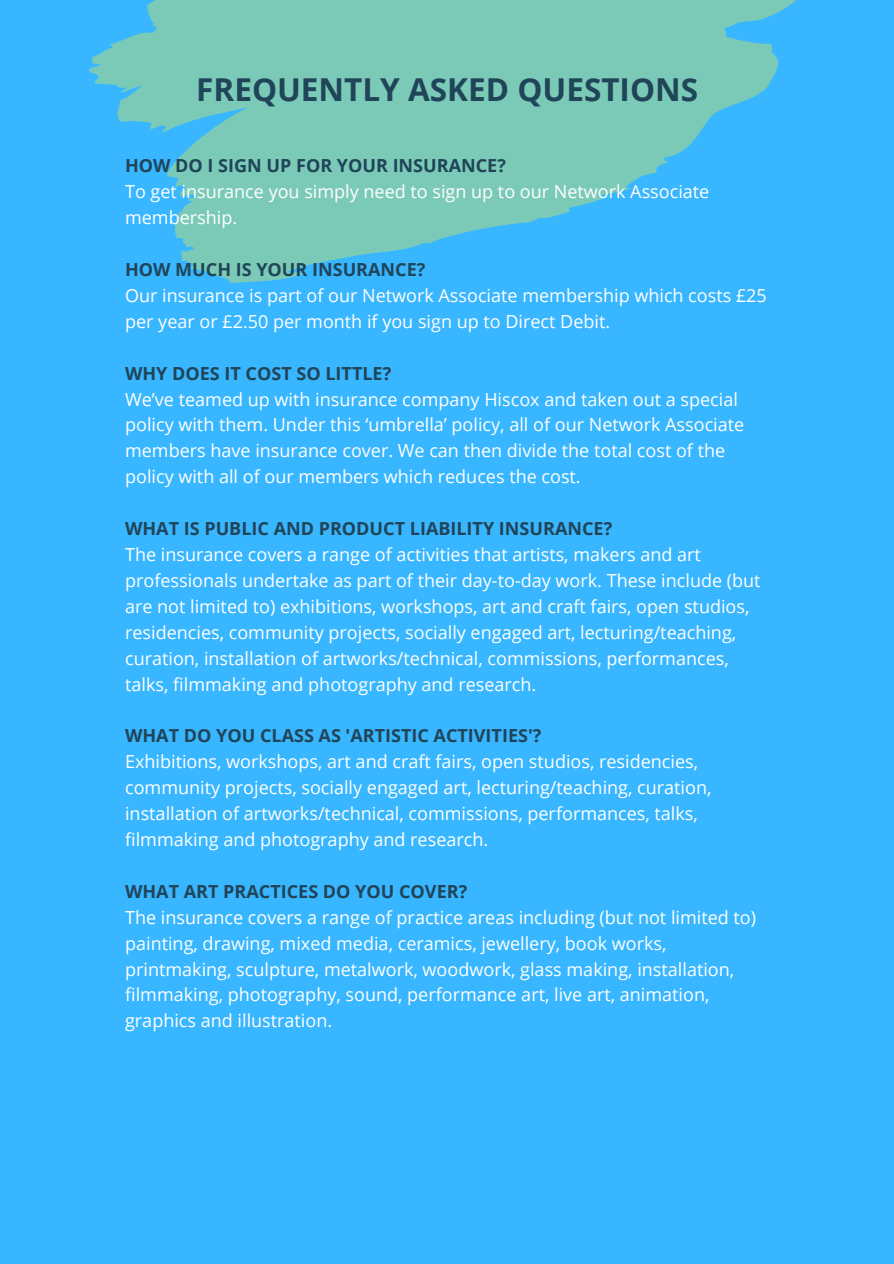
<style>
.page{position:relative;width:894px;height:1264px;background:#fff}
.page>*{position:absolute;margin:0;border:0;box-sizing:border-box;transform-origin:0 0}
.t1{font:700 31.5px "Open Sans";color:#204458}
.t2{font:18px/26px "Open Sans";color:#fff}
.t3{font:700 18px "Open Sans";color:#204458}
</style>
<div class="page">
<div style="left:0;top:0;width:893px;height:1263px;background:#38b6ff"></div>
<svg style="left:89px;top:0;width:707px;height:282px;fill:#7bcab7"></svg>
<p class="t1" style="left:196px;top:67px;width:503px">FREQUENTLY ASKED QUESTIONS</p>
<p class="t3" style="left:125px;top:153px;width:382px">HOW DO I SIGN UP FOR YOUR INSURANCE?</p>
<p class="t2" style="left:125px;top:178px;width:585px">To get insurance you simply need to sign up to our Network Associate membership.</p>
<p class="t3" style="left:125px;top:257px;width:302px">HOW MUCH IS YOUR INSURANCE?</p>
<p class="t2" style="left:125px;top:282px;width:643px">Our insurance is part of our Network Associate membership which costs £25 per year or £2.50 per month if you sign up to Direct Debit.</p>
<p class="t3" style="left:125px;top:360px;width:267px">WHY DOES IT COST SO LITTLE?</p>
<p class="t2" style="left:125px;top:385px;width:620px">We’ve teamed up with insurance company Hiscox and taken out a special policy with them. Under this ‘umbrella’ policy, all of our Network Associate members have insurance cover. We can then divide the total cost of the policy with all of our members which reduces the cost.</p>
<p class="t3" style="left:125px;top:516px;width:488px">WHAT IS PUBLIC AND PRODUCT LIABILITY INSURANCE?</p>
<p class="t2" style="left:125px;top:541px;width:637px">The insurance covers a range of activities that artists, makers and art professionals undertake as part of their day-to-day work. These include (but are not limited to) exhibitions, workshops, art and craft fairs, open studios, residencies, community projects, socially engaged art, lecturing/teaching, curation, installation of artworks/technical, commissions, performances, talks, filmmaking and photography and research.</p>
<p class="t3" style="left:125px;top:723px;width:418px">WHAT DO YOU CLASS AS 'ARTISTIC ACTIVITIES'?</p>
<p class="t2" style="left:125px;top:748px;width:587px">Exhibitions, workshops, art and craft fairs, open studios, residencies, community projects, socially engaged art, lecturing/teaching, curation, installation of artworks/technical, commissions, performances, talks, filmmaking and photography and research.</p>
<p class="t3" style="left:125px;top:878px;width:343px">WHAT ART PRACTICES DO YOU COVER?</p>
<p class="t2" style="left:125px;top:903px;width:632px">The insurance covers a range of practice areas including (but not limited to) painting, drawing, mixed media, ceramics, jewellery, book works, printmaking, sculpture, metalwork, woodwork, glass making, installation, filmmaking, photography, sound, performance art, live art, animation, graphics and illustration.</p>
</div>
